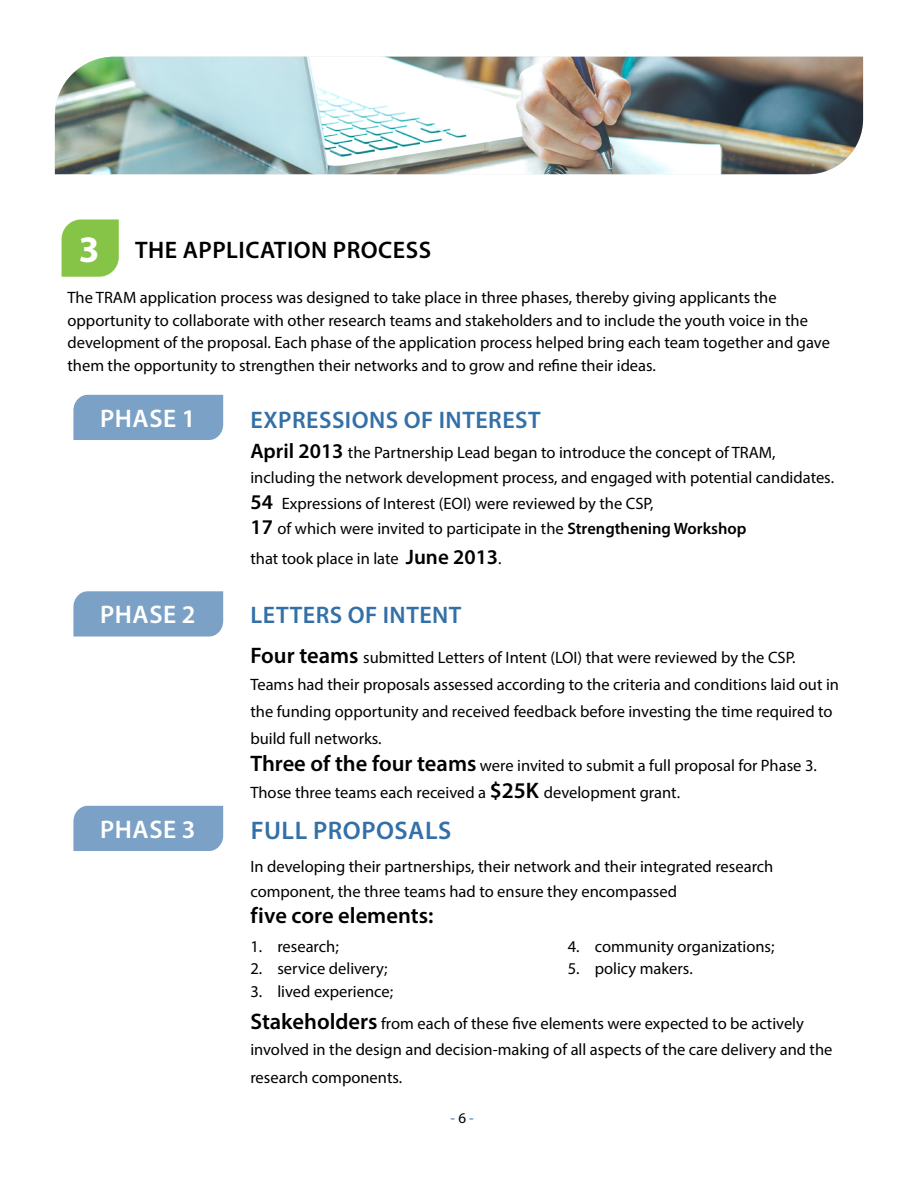
<style>
.page{position:relative;width:918px;height:1188px;background:#fff}
.page>*{position:absolute;margin:0;border:0;box-sizing:border-box;transform-origin:0 0}
.t1{font:700 37.5px "Myriad Pro";color:#fff}
.t2{font:600 25.5px "Myriad Pro";letter-spacing:.02em;color:#fff}
.t3{font:600 25.5px "Myriad Pro";letter-spacing:.02em;color:#3370a7}
.t4{font:600 24px "Myriad Pro";letter-spacing:.02em;color:#3370a7}
.t5{font:600 24px "Myriad Pro";letter-spacing:.02em;color:#000}
.t6{font:600 22.5px "Myriad Pro";color:#000}
.t7{font:16.5px/25.5px "Myriad Pro";color:#000}
.t8{font:15px "Myriad Pro";color:#3370a7}
.s1{font-weight:600;font-size:21px}
.s2{font-weight:600}
.s3{font-weight:600;font-size:22.5px}
.s4{color:#000}
</style>
<div class="page">
<svg style="left:62px;top:219px;width:57px;height:58px;background:#8cc751"></svg>
<div style="left:73px;top:395px;width:150px;height:45px;background:#7ba2c6"></div>
<div style="left:73px;top:591px;width:150px;height:46px;background:#7ba2c6"></div>
<div style="left:73px;top:806px;width:150px;height:45px;background:#7ba2c6"></div>
<img style="left:55px;top:57px;width:808px;height:117px">
<h1 class="t1" style="left:79px;top:225px;width:22px">3</h1>
<h3 class="t5" style="left:135px;top:235px;width:297px">THE APPLICATION PROCESS</h3>
<p class="t7" style="left:68px;top:286px;width:764px;line-height:22.5px">The TRAM application process was designed to take place in three phases, thereby giving applicants the opportunity to collaborate with other research teams and stakeholders and to include the youth voice in the development of the proposal. Each phase of the application process helped bring each team together and gave them the opportunity to strengthen their networks and to grow and refine their ideas.</p>
<h2 class="t2" style="left:100px;top:402px;width:97px">PHASE 1</h2>
<h2 class="t2" style="left:100px;top:599px;width:97px">PHASE 2</h2>
<h2 class="t2" style="left:100px;top:813px;width:97px">PHASE 3</h2>
<h3 class="t4" style="left:251px;top:404px;width:292px">EXPRESSIONS OF INTEREST</h3>
<p class="t7" style="left:250px;top:439px;width:585px"><span class="s1">April 2013</span> the Partnership Lead began to introduce the concept of TRAM, including the network development process, and engaged with potential candidates.<br><span class="s1">54</span> Expressions of Interest (EOI) were reviewed by the CSP,<br><span class="s1">17</span> of which were invited to participate in the <span class="s2">Strengthening Workshop</span></p>
<p class="t7" style="left:250px;top:546px;width:253px">that took place in late <span class="s1">June 2013</span>.</p>
<h3 class="t4" style="left:251px;top:600px;width:212px">LETTERS OF INTENT</h3>
<p class="t7" style="left:250px;top:644px;width:590px;line-height:27px"><span class="s3">Four teams</span> submitted Letters of Intent (LOI) that were reviewed by the CSP.<br>Teams had their proposals assessed according to the criteria and conditions laid out in the funding opportunity and received feedback before investing the time required to build full networks.<br><span class="s3">Three of the four teams</span> were invited to submit a full proposal for Phase 3.<br>Those three teams each received a <span class="s3">$25K</span> development grant.</p>
<h2 class="t3" style="left:251px;top:814px;width:202px">FULL PROPOSALS</h2>
<p class="t7" style="left:250px;top:853px;width:525px">In developing their partnerships, their network and their integrated research component, the three teams had to ensure they encompassed</p>
<h3 class="t6" style="left:250px;top:901px;width:184px">five core elements:</h3>
<p class="t7" style="left:250px;top:933px;width:90px">1. research;</p>
<p class="t7" style="left:250px;top:956px;width:139px">2. service delivery;</p>
<p class="t7" style="left:250px;top:978px;width:144px">3. lived experience;</p>
<p class="t7" style="left:568px;top:933px;width:208px">4. community organizations;</p>
<p class="t7" style="left:568px;top:956px;width:127px">5. policy makers.</p>
<p class="t7" style="left:250px;top:1011px;width:584px"><span class="s3">Stakeholders</span> from each of these five elements were expected to be actively involved in the design and decision-making of all aspects of the care delivery and the</p>
<p class="t7" style="left:250px;top:1065px;width:153px">research components.</p>
<p class="t8" style="left:451px;top:1109px;width:25px">- <span class="s4">6</span> -</p>
</div>
